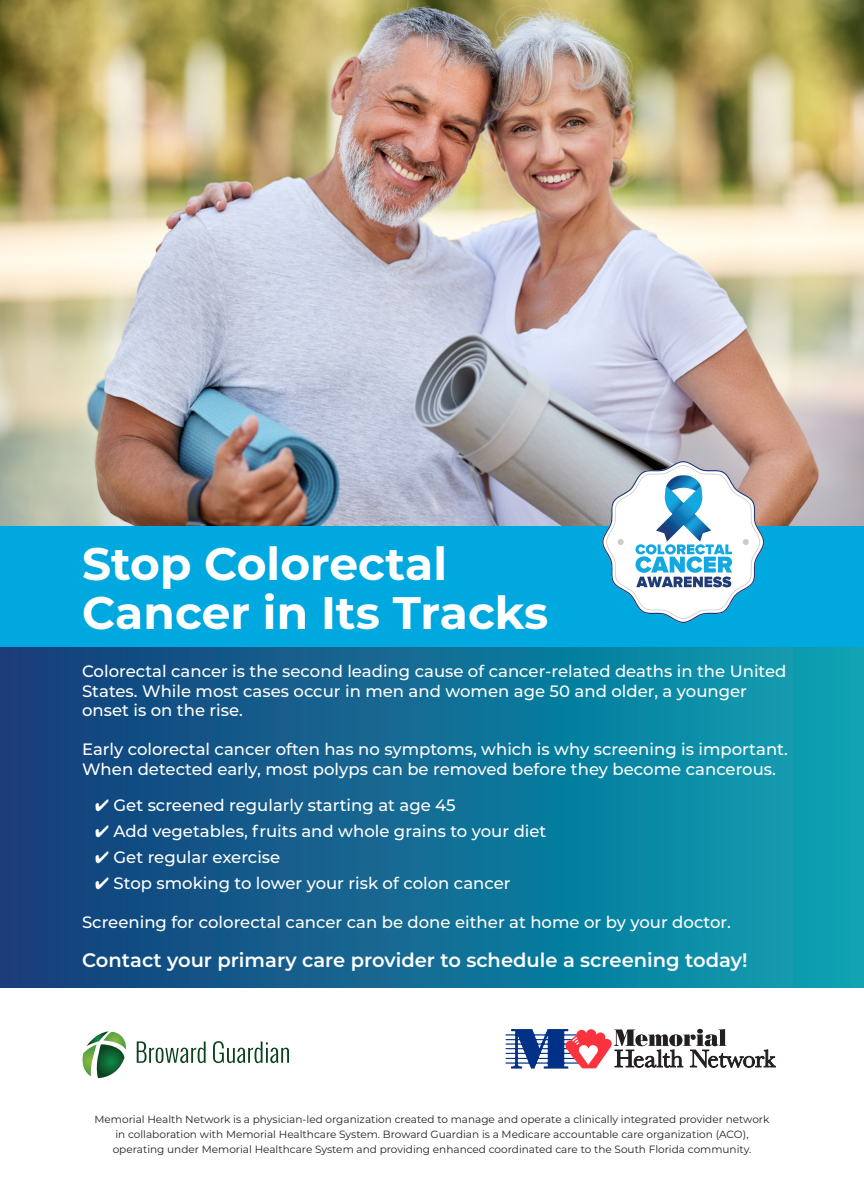
<style>
.page{position:relative;width:864px;height:1188px;background:#fff}
.page>*{position:absolute;margin:0;border:0;box-sizing:border-box;transform-origin:0 0}
.t1{font:700 45.6px/49.5px "Montserrat";color:#fff}
.t2{font:600 19.5px "Montserrat";color:#fff}
.t3{font:500 16.5px/19.5px "Montserrat";color:#fff}
.t4{font:10.5px "Montserrat";color:#231f20}
</style>
<div class="page">
<div style="left:0;top:638px;width:864px;height:349px;background:linear-gradient(to right,#163b79,#0ba2b3)"></div>
<img style="left:0;top:0;width:864px;height:526px">
<div style="left:0;top:526px;width:864px;height:121px;background:#00a8e0"></div>
<svg style="left:602px;top:461px;width:162px;height:162px"></svg>
<svg style="left:506px;top:1029px;width:270px;height:40px"></svg>
<svg style="left:137px;top:1041px;width:69px;height:22px"></svg>
<svg style="left:213px;top:1041px;width:76px;height:22px"></svg>
<svg style="left:83px;top:1031px;width:43px;height:47px"></svg>
<p class="t1" style="left:82px;top:537px;width:468px">Stop Colorectal<br>Cancer in Its Tracks</p>
<p class="t3" style="left:82px;top:661px;width:706px">Colorectal cancer is the second leading cause of cancer-related deaths in the United<br>States. While most cases occur in men and women age 50 and older, a younger onset is on the rise.</p>
<p class="t3" style="left:82px;top:739px;width:707px">Early colorectal cancer often has no symptoms, which is why screening is important.</p>
<p class="t3" style="left:82px;top:759px;width:695px">When detected early, most polyps can be removed before they become cancerous.</p>
<p class="t3" style="left:95px;top:794px;width:362px">✔ Get screened regularly starting at age 45</p>
<p class="t3" style="left:95px;top:821px;width:453px">✔ Add vegetables, fruits and whole grains to your diet</p>
<p class="t3" style="left:95px;top:847px;width:187px">✔ Get regular exercise</p>
<p class="t3" style="left:95px;top:873px;width:417px">✔ Stop smoking to lower your risk of colon cancer</p>
<p class="t3" style="left:82px;top:912px;width:650px">Screening for colorectal cancer can be done either at home or by your doctor.</p>
<p class="t2" style="left:82px;top:946px;width:667px">Contact your primary care provider to schedule a screening today!</p>
<p class="t4" style="left:95px;top:1112px;width:676px">Memorial Health Network is a physician-led organization created to manage and operate a clinically integrated provider network</p>
<p class="t4" style="left:115px;top:1127px;width:635px">in collaboration with Memorial Healthcare System. Broward Guardian is a Medicare accountable care organization (ACO),</p>
<p class="t4" style="left:113px;top:1142px;width:640px">operating under Memorial Healthcare System and providing enhanced coordinated care to the South Florida community.</p>
</div>
